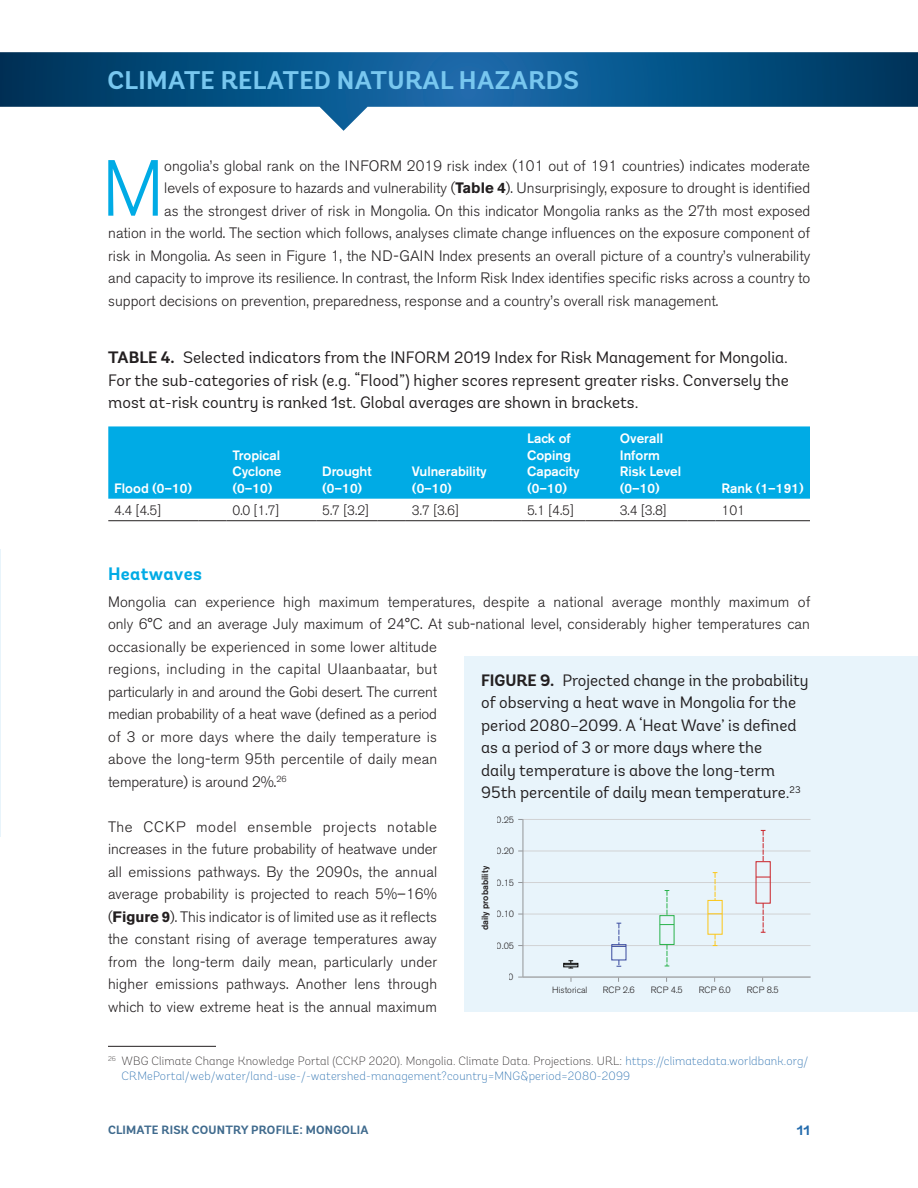
<style>
.page{position:relative;width:918px;height:1188px;background:#fff}
.page>*{position:absolute;margin:0;border:0;box-sizing:border-box;transform-origin:0 0}
.t1{font:300 78.75px "Akzidenz Grotesk BE";color:#00abe5}
.t2{font:700 25.5px "Andes";letter-spacing:.015em;color:#78c7ef}
.t3{font:700 18px "Andes";letter-spacing:.015em;color:#00abe5}
.t4{font:16.5px/22.5px "Andes";color:#231f20}
.t5{font:300 15px/22.5px "Akzidenz Grotesk BE";color:#231f20}
.t6{font:500 13.5px/16.5px "Akzidenz Grotesk BE";color:#fff}
.t7{font:300 13.5px "Akzidenz Grotesk BE";color:#231f20}
.t8{font:700 13.5px "Andes";color:#236bad}
.t9{font:200 12px/15px "Andes";letter-spacing:.01em;color:#236bad}
.t10{font:700 12px "Andes";letter-spacing:.015em;color:#3f6a8d}
.t11{font:300 9px "Akzidenz Grotesk BE";color:#231f20}
.t12{font:500 9px "Akzidenz Grotesk BE";color:#231f20}
.s1{font-weight:700}
.s2{color:#231f20}
</style>
<div class="page">
<hr style="left:0;top:549px;width:1px;height:288px;background:#e8f4fb">
<svg style="left:0;top:52px;width:918px;height:79px"></svg>
<div style="left:108px;top:426px;width:702px;height:73px;background:#00abe5"></div>
<hr style="left:108px;top:520px;width:90px;height:1px;background:#231f20">
<svg style="left:198px;top:520px;width:28px;height:1px"></svg>
<hr style="left:226px;top:520px;width:62px;height:1px;background:#231f20">
<svg style="left:288px;top:520px;width:28px;height:1px"></svg>
<hr style="left:316px;top:520px;width:62px;height:1px;background:#231f20">
<svg style="left:378px;top:520px;width:28px;height:1px"></svg>
<hr style="left:406px;top:520px;width:87px;height:1px;background:#231f20">
<svg style="left:493px;top:520px;width:28px;height:1px"></svg>
<hr style="left:521px;top:520px;width:65px;height:1px;background:#231f20">
<svg style="left:586px;top:520px;width:28px;height:1px"></svg>
<hr style="left:614px;top:520px;width:73px;height:1px;background:#231f20">
<svg style="left:687px;top:520px;width:29px;height:1px"></svg>
<hr style="left:716px;top:520px;width:94px;height:1px;background:#231f20">
<div style="left:464px;top:656px;width:454px;height:356px;background:#e8f4fb"></div>
<hr style="left:523px;top:819px;width:288px;height:1px;background:#d1d2d4">
<hr style="left:523px;top:851px;width:288px;height:1px;background:#d1d2d4">
<hr style="left:523px;top:882px;width:288px;height:1px;background:#d1d2d4">
<hr style="left:523px;top:914px;width:288px;height:1px;background:#d1d2d4">
<hr style="left:523px;top:945px;width:288px;height:1px;background:#d1d2d4">
<hr style="left:523px;top:819px;width:1px;height:158px;background:#939598">
<svg style="left:564px;top:960px;width:14px;height:9px"></svg>
<div style="left:563px;top:963px;width:15px;height:4px;border:1px solid #050504"></div>
<svg style="left:613px;top:923px;width:11px;height:24px"></svg>
<svg style="left:617px;top:960px;width:4px;height:7px"></svg>
<div style="left:611px;top:944px;width:15px;height:16px;border:1px solid #394a9f"></div>
<svg style="left:665px;top:890px;width:4px;height:25px"></svg>
<svg style="left:665px;top:945px;width:4px;height:22px"></svg>
<div style="left:659px;top:915px;width:15px;height:30px;border:1px solid #29b24b"></div>
<svg style="left:713px;top:872px;width:4px;height:28px"></svg>
<svg style="left:713px;top:935px;width:4px;height:11px"></svg>
<svg style="left:761px;top:830px;width:5px;height:31px"></svg>
<svg style="left:761px;top:904px;width:5px;height:29px"></svg>
<div style="left:756px;top:861px;width:15px;height:43px;border:1px solid #ca2026"></div>
<hr style="left:523px;top:977px;width:288px;height:1px;background:#939598">
<hr style="left:108px;top:1046px;width:108px;height:1px;background:#231f20">
<h2 class="t2" style="left:107px;top:64px;width:473px">CLIMATE RELATED NATURAL HAZARDS</h2>
<h1 class="t1" style="left:102px;top:144px;width:64px">M</h1>
<p class="t5" style="left:164px;top:155px;width:647px">ongolia’s global rank on the INFORM 2019 risk index (101 out of 191 countries) indicates moderate</p>
<p class="t5" style="left:164px;top:177px;width:647px">levels of exposure to hazards and vulnerability (<span class="s1">Table 4</span>). Unsurprisingly, exposure to drought is identified</p>
<p class="t5" style="left:164px;top:200px;width:648px">as the strongest driver of risk in Mongolia. On this indicator Mongolia ranks as the 27th most exposed</p>
<p class="t5" style="left:108px;top:222px;width:703px">nation in the world. The section which follows, analyses climate change influences on the exposure component of</p>
<p class="t5" style="left:108px;top:245px;width:704px">risk in Mongolia. As seen in Figure 1, the ND-GAIN Index presents an overall picture of a country’s vulnerability</p>
<p class="t5" style="left:108px;top:267px;width:704px">and capacity to improve its resilience. In contrast, the Inform Risk Index identifies specific risks across a country to</p>
<p class="t5" style="left:108px;top:290px;width:612px">support decisions on prevention, preparedness, response and a country’s overall risk management.</p>
<p class="t4" style="left:108px;top:347px;width:682px"><span class="s1">TABLE 4.</span> Selected indicators from the INFORM 2019 Index for Risk Management for Mongolia.<br>For the sub-categories of risk (e.g. “Flood”) higher scores represent greater risks. Conversely the most at-risk country is ranked 1st. Global averages are shown in brackets.</p>
<p class="t6" style="left:114px;top:480px;width:80px">Flood (0–10)</p>
<p class="t6" style="left:233px;top:447px;width:50px;text-align:justify">Tropical Cyclone (0–10)</p>
<p class="t6" style="left:322px;top:463px;width:51px">Drought (0–10)</p>
<p class="t6" style="left:412px;top:463px;width:76px">Vulnerability (0–10)</p>
<p class="t6" style="left:527px;top:430px;width:54px">Lack of<br>Coping<br>Capacity (0–10)</p>
<p class="t6" style="left:620px;top:430px;width:63px">Overall<br>Inform<br>Risk Level (0–10)</p>
<p class="t6" style="left:721px;top:480px;width:84px">Rank (1–191)</p>
<p class="t7" style="left:114px;top:502px;width:48px">4.4 [4.5]</p>
<p class="t7" style="left:232px;top:502px;width:48px">0.0 [1.7]</p>
<p class="t7" style="left:322px;top:502px;width:48px">5.7 [3.2]</p>
<p class="t7" style="left:412px;top:502px;width:48px">3.7 [3.6]</p>
<p class="t7" style="left:527px;top:502px;width:48px">5.1 [4.5]</p>
<p class="t7" style="left:620px;top:502px;width:48px">3.4 [3.8]</p>
<p class="t7" style="left:721px;top:502px;width:25px">101</p>
<p class="t3" style="left:108px;top:562px;width:96px">Heatwaves</p>
<p class="t5" style="left:108px;top:590px;width:704px">Mongolia can experience high maximum temperatures, despite a national average monthly maximum of only 6°C and an average July maximum of 24°C. At sub-national level, considerably higher temperatures can occasionally be experienced in some lower altitude<br>regions, including in the capital Ulaanbaatar, but<br>particularly in and around the Gobi desert. The current<br>median probability of a heat wave (defined as a period<br>of 3 or more days where the daily temperature is<br>above the long-term 95th percentile of daily mean<br>temperature) is around 2%.<sup>26</sup></p>
<p class="t5" style="left:108px;top:815px;width:331px;text-align:justify">The CCKP model ensemble projects notable increases in the future probability of heatwave under all emissions pathways. By the 2090s, the annual average probability is projected to reach 5%–16% (<span class="s1">Figure 9</span>). This indicator is of limited use as it reflects the constant rising of average temperatures away from the long-term daily mean, particularly under higher emissions pathways. Another lens through which to view extreme heat is the annual maximum</p>
<p class="t4" style="left:481px;top:669px;width:329px"><span class="s1">FIGURE 9.</span> Projected change in the probability of observing a heat wave in Mongolia for the period 2080–2099. A ‘Heat Wave’ is defined as a period of 3 or more days where the<br>daily temperature is above the long-term 95th percentile of daily mean temperature. <sup>23</sup></p>
<p class="t11" style="left:497px;top:814px;width:19px">0.25</p>
<p class="t11" style="left:497px;top:846px;width:19px">0.20</p>
<p class="t11" style="left:497px;top:878px;width:19px">0.15</p>
<p class="t11" style="left:497px;top:909px;width:19px">0.10</p>
<p class="t11" style="left:497px;top:941px;width:19px">0.05</p>
<p class="t11" style="left:509px;top:972px;width:7px">0</p>
<p class="t12" style="left:480px;top:930px;width:66px;rotate:-90deg">daily probability</p>
<p class="t11" style="left:552px;top:985px;width:37px">Historical</p>
<p class="t11" style="left:602px;top:985px;width:34px">RCP 2.6</p>
<p class="t11" style="left:650px;top:985px;width:34px">RCP 4.5</p>
<p class="t11" style="left:699px;top:985px;width:34px">RCP 6.0</p>
<p class="t11" style="left:747px;top:985px;width:34px">RCP 8.5</p>
<p class="t9" style="left:122px;top:1053px;width:688px;text-indent:-14px"><sup>26</sup> <span class="s2">WBG Climate Change Knowledge Portal (CCKP 2020). Mongolia. Climate Data. Projections. URL:</span> https://climatedata.worldbank.org/<br>CRMePortal/web/water/land-use-/-watershed-management?country=MNG&amp;period=2080-2099</p>
<p class="t10" style="left:108px;top:1122px;width:262px">CLIMATE RISK COUNTRY PROFILE: MONGOLIA</p>
<p class="t8" style="left:797px;top:1122px;width:15px">11</p>
</div>
